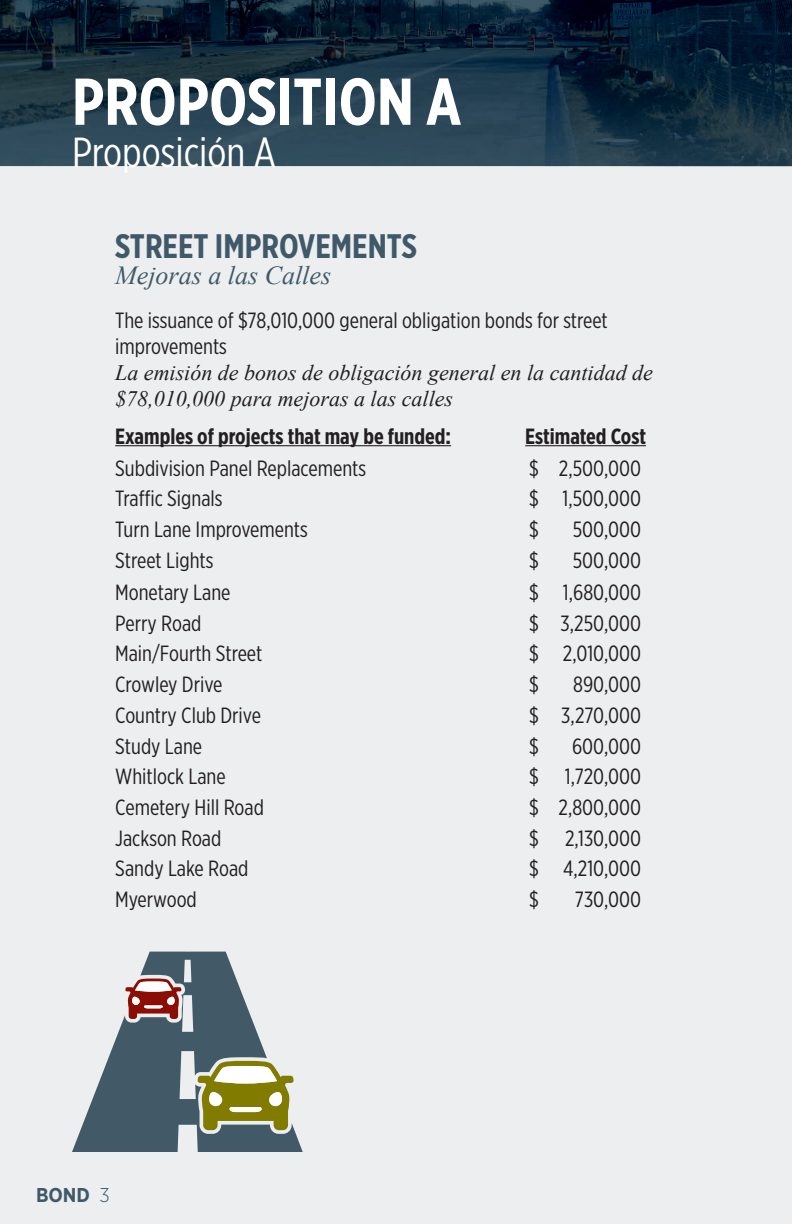
<style>
.page{position:relative;width:792px;height:1224px;background:#eceef0}
.page>*{position:absolute;margin:0;border:0;box-sizing:border-box;transform-origin:0 0}
.t1{font:700 66px "Gotham X Narrow";color:#fff}
.Title_Sp{font:42px "Gotham X Narrow";color:#fff}
.Sub-title{font:700 34px "Gotham X Narrow";color:#405968}
.Sub-title-2{font:italic 26px "Times New Roman";color:#405968}
.Propositions_B{font:22px "Gotham X Narrow";color:#231f20}
.Text{font:italic 22px/25.8px "Times New Roman";color:#231f20}
.Propositions_B_title{font:700 22px "Gotham X Narrow";color:#231f20}
.t2{font:700 20px "Gotham Narrow";color:#405968}
.s1{font-family:"Gotham X Narrow";font-style:normal}
.s2{font-weight:300}
</style>
<div class="page">
<hr style="left:115px;top:445px;width:336px;height:1px;background:#231f20">
<hr style="left:525px;top:445px;width:121px;height:1px;background:#231f20">
<img style="left:0;top:0;width:792px;height:167px">
<svg style="left:72px;top:952px;width:231px;height:200px;fill:#425968"></svg>
<svg style="left:197px;top:1061px;width:97px;height:69px"></svg>
<svg style="left:125px;top:979px;width:57px;height:40px"></svg>
<p class="t1" style="left:72px;top:61px;width:391px">PROPOSITION A</p>
<p class="Title_Sp" style="left:72px;top:127px;width:206px">Proposición A</p>
<p class="Sub-title" style="left:115px;top:225px;width:303px">STREET IMPROVEMENTS</p>
<p class="Sub-title-2" style="left:115px;top:257px;width:217px">Mejoras a las Calles</p>
<p class="Text" style="left:115px;top:307px;width:539px"><span class="s1">The issuance of $78,010,000 general obligation bonds for street improvements<br></span>La emisión de bonos de obligación general en la cantidad de $78,010,000 para mejoras a las calles</p>
<p class="Propositions_B_title" style="left:115px;top:422px;width:337px">Examples of projects that may be funded:</p>
<p class="Propositions_B_title" style="left:525px;top:422px;width:122px">Estimated Cost</p>
<p class="Propositions_B" style="left:115px;top:455px;width:252px">Subdivision Panel Replacements</p>
<p class="Propositions_B" style="left:529px;top:455px;width:114px">$ 2,500,000</p>
<p class="Propositions_B" style="left:115px;top:486px;width:109px">Traffic Signals</p>
<p class="Propositions_B" style="left:529px;top:486px;width:114px">$ 1,500,000</p>
<p class="Propositions_B" style="left:115px;top:516px;width:194px">Turn Lane Improvements</p>
<p class="Propositions_B" style="left:529px;top:516px;width:11px">$</p>
<p class="Propositions_B" style="left:573px;top:516px;width:70px">500,000</p>
<p class="Propositions_B" style="left:115px;top:547px;width:100px">Street Lights</p>
<p class="Propositions_B" style="left:529px;top:547px;width:11px">$</p>
<p class="Propositions_B" style="left:573px;top:547px;width:70px">500,000</p>
<p class="Propositions_B" style="left:115px;top:579px;width:117px">Monetary Lane</p>
<p class="Propositions_B" style="left:529px;top:579px;width:114px">$ 1,680,000</p>
<p class="Propositions_B" style="left:115px;top:610px;width:88px">Perry Road</p>
<p class="Propositions_B" style="left:529px;top:610px;width:114px">$ 3,250,000</p>
<p class="Propositions_B" style="left:115px;top:641px;width:149px">Main/Fourth Street</p>
<p class="Propositions_B" style="left:529px;top:641px;width:114px">$ 2,010,000</p>
<p class="Propositions_B" style="left:115px;top:671px;width:109px">Crowley Drive</p>
<p class="Propositions_B" style="left:529px;top:671px;width:11px">$</p>
<p class="Propositions_B" style="left:573px;top:671px;width:69px">890,000</p>
<p class="Propositions_B" style="left:115px;top:702px;width:147px">Country Club Drive</p>
<p class="Propositions_B" style="left:529px;top:702px;width:114px">$ 3,270,000</p>
<p class="Propositions_B" style="left:115px;top:733px;width:88px">Study Lane</p>
<p class="Propositions_B" style="left:529px;top:733px;width:11px">$</p>
<p class="Propositions_B" style="left:572px;top:733px;width:71px">600,000</p>
<p class="Propositions_B" style="left:115px;top:763px;width:112px">Whitlock Lane</p>
<p class="Propositions_B" style="left:529px;top:763px;width:114px">$ 1,720,000</p>
<p class="Propositions_B" style="left:115px;top:794px;width:150px">Cemetery Hill Road</p>
<p class="Propositions_B" style="left:529px;top:794px;width:114px">$ 2,800,000</p>
<p class="Propositions_B" style="left:115px;top:825px;width:108px">Jackson Road</p>
<p class="Propositions_B" style="left:529px;top:825px;width:114px">$ 2,130,000</p>
<p class="Propositions_B" style="left:115px;top:856px;width:135px">Sandy Lake Road</p>
<p class="Propositions_B" style="left:529px;top:856px;width:114px">$ 4,210,000</p>
<p class="Propositions_B" style="left:115px;top:886px;width:83px">Myerwood</p>
<p class="Propositions_B" style="left:529px;top:886px;width:11px">$</p>
<p class="Propositions_B" style="left:575px;top:886px;width:68px">730,000</p>
<p class="t2" style="left:36px;top:1183px;width:75px">BOND <span class="s2">3</span></p>
</div>
